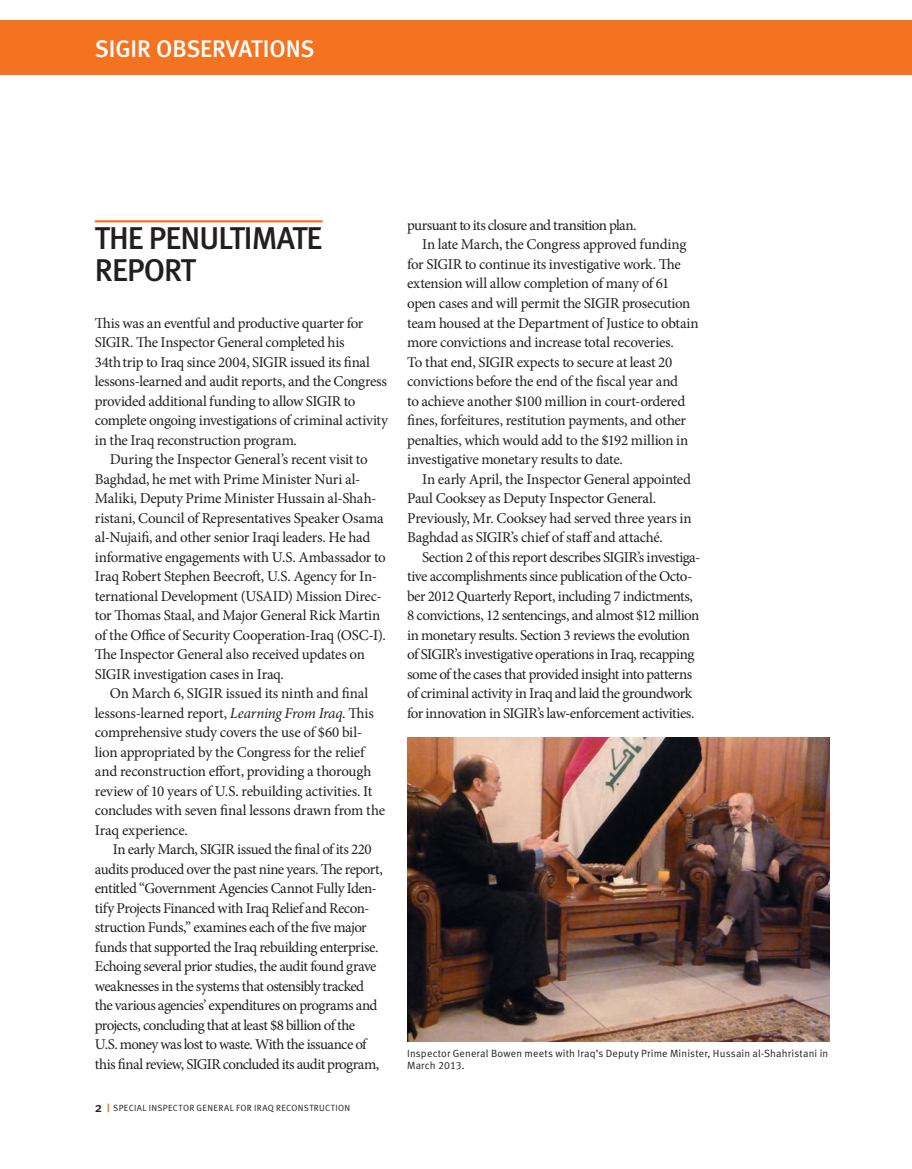
<style>
.page{position:relative;width:912px;height:1169px;background:#fff}
.page>*{position:absolute;margin:0;border:0;box-sizing:border-box;transform-origin:0 0}
.t1{font:500 31.5px/31.5px "Meta";letter-spacing:-.025em;color:#231f20}
.t2{font:500 24px "Meta";color:#fff}
.t3{font:15px/19.5px "Minion Pro";letter-spacing:-.025em;color:#231f20}
.t4{font:10.5px/12px "Meta Normal LF";letter-spacing:.015em;color:#231f20}
.t5{font:9px "Meta Normal";letter-spacing:.04em;color:#231f20}
.s1{font-style:italic}
.s2{font-family:"Meta";font-weight:500;font-size:13.5px}
.s3{font-family:"Meta";font-weight:500;font-size:12px;color:#f47321}
</style>
<div class="page">
<div style="left:0;top:21px;width:912px;height:54px;background:#f47321"></div>
<hr style="left:95px;top:220px;width:228px;height:2px;background:#f47321">
<img style="left:407px;top:737px;width:422px;height:304px">
<h2 class="t2" style="left:95px;top:34px;width:16px">SIGIR</h2>
<h2 class="t2" style="left:156px;top:34px;width:21px">OBSE</h2>
<h2 class="t2" style="left:212px;top:34px;width:63px">RVAT IONS</h2>
<h1 class="t1" style="left:95px;top:223px;width:229px">THE PENULTIM ATE<br>REPORT</h1>
<p class="t3" style="left:95px;top:313px;width:295px">This was an eventful and productive quarter for SIGIR. The Inspector General completed his 34thtrip to Iraq since 2004, SIGIR issued its final lessons-learned and audit reports, and the Congress provided additional funding to allow SIGIR to complete ongoing investigations of criminal activity in the Iraq reconstruction program.</p>
<p class="t3" style="left:95px;top:449px;width:293px;text-indent:15px">During the Inspector General’s recent visit to Baghdad, he met with Prime Minister Nuri al-Maliki, Deputy Prime Minister Hussain al-Shah&shy;ristani, Council of Representatives Speaker Osama al-Nujaifi, and other senior Iraqi leaders. He had informative engagements with U.S. Ambassador to Iraq Robert Stephen Beecroft, U.S. Agency for In&shy;ternational Development (USAID) Mission Direc&shy;tor Thomas Staal, and Major General Rick Martin of the Office of Security Cooperation-Iraq (OSC-I).<br>The Inspector General also received updates on SIGIR investigation cases in Iraq.</p>
<p class="t3" style="left:95px;top:683px;width:292px;text-indent:15px">On March 6, SIGIR issued its ninth and final lessons-learned report, <span class="s1">Learning From Iraq</span>. This comprehensive study covers the use of $60 bil&shy;lion appropriated by the Congress for the relief and reconstruction effort, providing a thorough review of 10 years of U.S. rebuilding activities. It concludes with seven final lessons drawn from the Iraq experience.</p>
<p class="t3" style="left:95px;top:839px;width:290px;text-indent:18px">In early March, SIGIR issued the final of its 220 audits produced over the past nine years. The report, entitled “Government Agencies Cannot Fully Iden&shy;tify Projects Financed with Iraq Relief and Recon&shy;struction Funds,” examines each of the five major funds that supported the Iraq rebuilding enterprise.<br>Echoing several prior studies, the audit found grave weaknesses in the systems that ostensibly tracked the various agencies’ expenditures on programs and projects, concluding that at least $8 billion of the<br>U.S. money was lost to waste. With the issuance of this final review, SIGIR concluded its audit program,</p>
<p class="t5" style="left:95px;top:1103px;width:257px"><span class="s2">2</span> <span class="s3">I</span> SPECIAL INSPECTOR GENERAL FOR IRAQ RECONSTRUCTION</p>
<p class="t3" style="left:407px;top:215px;width:231px">pursuant to its closure and transition plan.</p>
<p class="t3" style="left:422px;top:235px;width:266px">In late March, the Congress approved funding</p>
<p class="t3" style="left:407px;top:254px;width:275px">for SIGIR to continue its investigative work. The</p>
<p class="t3" style="left:407px;top:274px;width:264px">extension will allow completion of many of 61</p>
<p class="t3" style="left:407px;top:293px;width:285px">open cases and will permit the SIGIR prosecution</p>
<p class="t3" style="left:407px;top:313px;width:293px">team housed at the Department of Justice to obtain</p>
<p class="t3" style="left:407px;top:332px;width:268px">more convictions and increase total recoveries.</p>
<p class="t3" style="left:407px;top:352px;width:267px">To that end, SIGIR expects to secure at least 20</p>
<p class="t3" style="left:407px;top:371px;width:272px">convictions before the end of the fiscal year and</p>
<p class="t3" style="left:407px;top:391px;width:280px">to achieve another $100 million in court-ordered</p>
<p class="t3" style="left:407px;top:410px;width:281px">fines, forfeitures, restitution payments, and other</p>
<p class="t3" style="left:407px;top:430px;width:283px">penalties, which would add to the $192 million in</p>
<p class="t3" style="left:407px;top:449px;width:217px">investigative monetary results to date.</p>
<p class="t3" style="left:422px;top:469px;width:270px">In early April, the Inspector General appointed</p>
<p class="t3" style="left:407px;top:488px;width:250px">Paul Cooksey as Deputy Inspector General.</p>
<p class="t3" style="left:407px;top:508px;width:286px">Previously, Mr. Cooksey had served three years in</p>
<p class="t3" style="left:407px;top:527px;width:257px">Baghdad as SIGIR’s chief of staff and attaché.</p>
<p class="t3" style="left:422px;top:547px;width:280px">Section 2 of this report describes SIGIR’s investiga-</p>
<p class="t3" style="left:407px;top:566px;width:287px">tive accomplishments since publication of the Octo-</p>
<p class="t3" style="left:407px;top:586px;width:287px">ber 2012 Quarterly Report, including 7 indictments,</p>
<p class="t3" style="left:407px;top:605px;width:294px">8 convictions, 12 sentencings, and almost $12 million</p>
<p class="t3" style="left:407px;top:625px;width:284px">in monetary results. Section 3 reviews the evolution</p>
<p class="t3" style="left:407px;top:644px;width:289px">of SIGIR’s investigative operations in Iraq, recapping</p>
<p class="t3" style="left:407px;top:664px;width:287px">some of the cases that provided insight into patterns</p>
<p class="t3" style="left:407px;top:683px;width:287px">of criminal activity in Iraq and laid the groundwork</p>
<p class="t3" style="left:407px;top:703px;width:289px">for innovation in SIGIR’s law-enforcement activities.</p>
<p class="t4" style="left:407px;top:1047px;width:423px">Inspector General Bowen meets with Iraq’s Deputy Prime Minister, Hussain al-Shahristani in<br>March 2013.</p>
</div>
